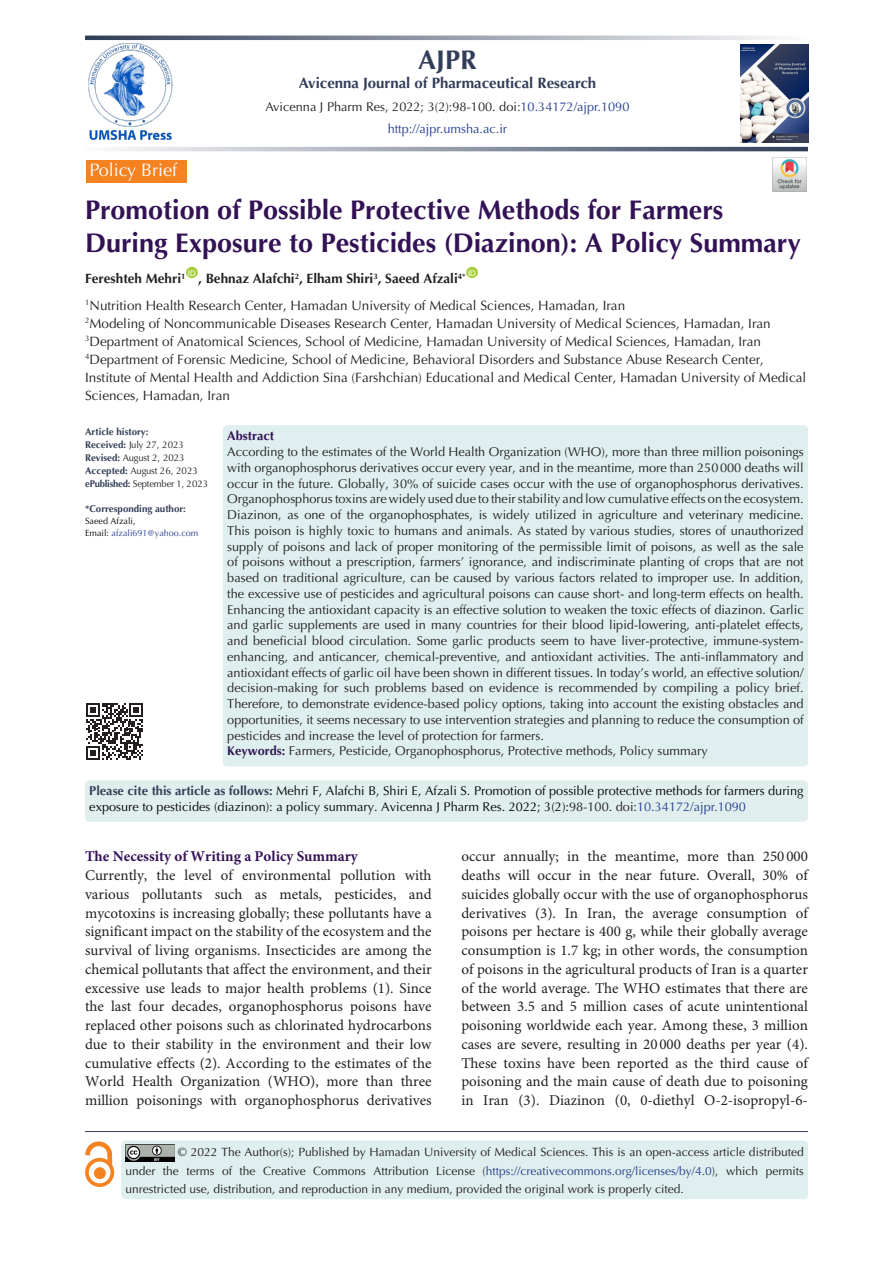
<style>
.page{position:relative;width:893px;height:1263px;background:#fff}
.page>*{position:absolute;margin:0;border:0;box-sizing:border-box;transform-origin:0 0}
.t1{font:700 27px/33px "Optima LT Std";color:#315}
.t2{font:700 27px "Optima LT Std";color:#333d58}
.t3{font:18px "Optima LT Std";color:#fff}
.t4{font:15px/18.8px "Minion Pro";color:#231f20;text-align:justify}
.t5{font:700 15px "Optima LT Std";color:#333d58}
.heading_1{font:700 15px "Minion Pro";color:#315}
.t6{font:13.5px/18px "Optima LT Std";color:#231f20}
.t7{font:700 13.5px "Optima LT Std";color:#231f20}
.t8{font:12.75px/15.8px "Optima LT Std";color:#231f20;text-align:justify}
.t9{font:12.75px/15.8px "Optima LT Std";color:#040503}
.Body_Text{font:12.75px "Optima LT Std";color:#253f8e}
.t10{font:700 12.75px "Optima LT Std";color:#315}
.t11{font:12px/18px "Optima LT Std";color:#221e1f;text-align:justify}
.t12{font:9.75px "Optima LT Std";letter-spacing:-.02em;color:#231f20}
.t13{font:700 9.75px "Optima LT Std";color:#333d58}
.t14{font:9.75px "Optima LT Std";color:#231f20}
.t15{font:9px "Optima LT Std";color:#253f8e}
.t16{font:9px "Optima LT Std";color:#000}
.t17{font:7.8px "Arial";color:#fff}
.s1{color:#253f8e}
.s2{font-weight:700;color:#333d58}
.s3{color:#000}
.s4{font-weight:700;color:#321b54}
.s5{color:#231f20}
</style>
<div class="page">
<hr style="left:85px;top:1131px;width:723px;height:1px;background:#333d58">
<div style="left:121px;top:1140px;width:687px;height:59px;background:#dfeeee;border-radius:4px"></div>
<img style="left:125px;top:1145px;width:49px;height:17px">
<div style="left:186px;top:267px;width:12px;height:11px;background:#a6ce39;border-radius:50%"></div>
<div style="left:466px;top:267px;width:12px;height:11px;background:#a6ce39;border-radius:50%"></div>
<div style="left:86px;top:160px;width:101px;height:22px;background:#f58220"></div>
<img style="left:773px;top:158px;width:34px;height:34px">
<div style="left:85px;top:780px;width:723px;height:42px;background:#e0efee;border-radius:4px"></div>
<svg style="left:115px;top:147px;width:693px;height:4px;background:#9198a6"></svg>
<svg style="left:85px;top:36px;width:694px;height:4px;background:#9198a6"></svg>
<div style="left:94px;top:1168px;width:11px;height:10px;background:#f58220;border-radius:50%"></div>
<div style="left:94px;top:1167px;width:11px;height:12px;border:1px solid #f58220;border-radius:50%"></div>
<div style="left:85px;top:1158px;width:29px;height:29px;border:4px solid #f58220;border-radius:50%"></div>
<svg style="left:86px;top:1142px;width:26px;height:24px"></svg>
<img style="left:88px;top:43px;width:85px;height:97px">
<img style="left:741px;top:45px;width:67px;height:97px">
<div style="left:223px;top:425px;width:585px;height:341px;background:#dfeeee;border-radius:4px"></div>
<svg style="left:87px;top:703px;width:56px;height:57px"></svg>
<p class="t3" style="left:90px;top:160px;width:89px">Policy Brief</p>
<p class="t2" style="left:418px;top:44px;width:60px">AJPR</p>
<p class="t5" style="left:299px;top:74px;width:299px">Avicenna Journal of Pharmaceutical Research</p>
<p class="t8" style="left:265px;top:99px;width:366px">Avicenna J Pharm Res, 2022; 3(2):98-100. doi:<span class="s1">10.34172/ajpr.1090</span></p>
<p class="Body_Text" style="left:388px;top:122px;width:121px">http://ajpr.umsha.ac.ir</p>
<p class="t1" style="left:85px;top:194px;width:717px">Promotion of Possible Protective Methods for Farmers<br>During Exposure to Pesticides (Diazinon): A Policy Summary</p>
<p class="t7" style="left:85px;top:271px;width:102px">Fereshteh Mehri<sup>1</sup></p>
<p class="t17" style="left:468px;top:267px;width:9px">ID</p>
<p class="t6" style="left:85px;top:296px;width:542px"><sup>1</sup>Nutrition Health Research Center, Hamadan University of Medical Sciences, Hamadan, Iran</p>
<p class="t6" style="left:85px;top:314px;width:687px"><sup>2</sup>Modeling of Noncommunicable Diseases Research Center, Hamadan University of Medical Sciences, Hamadan, Iran</p>
<p class="t6" style="left:85px;top:332px;width:677px"><sup>3</sup>Department of Anatomical Sciences, School of Medicine, Hamadan University of Medical Sciences, Hamadan, Iran</p>
<p class="t6" style="left:85px;top:350px;width:723px"><sup>4</sup>Department of Forensic Medicine, School of Medicine, Behavioral Disorders and Substance Abuse Research Center,<br>Institute of Mental Health and Addiction Sina (Farshchian) Educational and Medical Center, Hamadan University of Medical<br>Sciences, Hamadan, Iran</p>
<p class="t17" style="left:188px;top:267px;width:9px">ID</p>
<p class="t7" style="left:198px;top:271px;width:269px">, Behnaz Alafchi<sup>2</sup>, Elham Shiri<sup>3</sup>, Saeed Afzali<sup>4*</sup></p>
<p class="t13" style="left:85px;top:425px;width:65px">Article history:</p>
<p class="t14" style="left:85px;top:439px;width:100px"><span class="s2">Received:</span> July 27, 2023</p>
<p class="t12" style="left:85px;top:452px;width:101px"><span class="s2">Revised:</span> August 2, 2023</p>
<p class="t12" style="left:85px;top:465px;width:114px"><span class="s2">Accepted:</span> August 26, 2023</p>
<p class="t12" style="left:85px;top:478px;width:125px"><span class="s2">ePublished:</span> September 1, 2023</p>
<p class="t13" style="left:85px;top:503px;width:102px">*Corresponding author:</p>
<p class="t16" style="left:85px;top:515px;width:52px">Saeed Afzali,</p>
<p class="t15" style="left:85px;top:527px;width:115px"><span class="s3">Email:</span> afzali691@yahoo.com</p>
<p class="t10" style="left:227px;top:429px;width:48px">Abstract</p>
<p class="t8" style="left:227px;top:444px;width:578px">According to the estimates of the World Health Organization (WHO), more than three million poisonings with organophosphorus derivatives occur every year, and in the meantime, more than 250000 deaths will occur in the future. Globally, 30% of suicide cases occur with the use of organophosphorus derivatives.<br>Organophosphorus toxins are widely used due to their stability and low cumulative effects on the ecosystem.<br>Diazinon, as one of the organophosphates, is widely utilized in agriculture and veterinary medicine.<br>This poison is highly toxic to humans and animals. As stated by various studies, stores of unauthorized supply of poisons and lack of proper monitoring of the permissible limit of poisons, as well as the sale of poisons without a prescription, farmers’ ignorance, and indiscriminate planting of crops that are not based on traditional agriculture, can be caused by various factors related to improper use. In addition, the excessive use of pesticides and agricultural poisons can cause short- and long-term effects on health.<br>Enhancing the antioxidant capacity is an effective solution to weaken the toxic effects of diazinon. Garlic and garlic supplements are used in many countries for their blood lipid-lowering, anti-platelet effects, and beneficial blood circulation. Some garlic products seem to have liver-protective, immune-system&shy;enhancing, and anticancer, chemical-preventive, and antioxidant activities. The anti-inflammatory and antioxidant effects of garlic oil have been shown in different tissues. In today’s world, an effective solution/ decision-making for such problems based on evidence is recommended by compiling a policy brief.<br>Therefore, to demonstrate evidence-based policy options, taking into account the existing obstacles and opportunities, it seems necessary to use intervention strategies and planning to reduce the consumption of pesticides and increase the level of protection for farmers.</p>
<p class="t8" style="left:227px;top:743px;width:482px"><span class="s4">Keywords:</span> Farmers, Pesticide, Organophosphorus, Protective methods, Policy summary</p>
<p class="t9" style="left:89px;top:783px;width:716px"><span class="s2">Please cite this article as follows:</span> Mehri F, Alafchi B, Shiri E, Afzali S. Promotion of possible protective methods for farmers during exposure to pesticides (diazinon): a policy summary. Avicenna J Pharm Res. 2022; 3(2):<span class="s5">98-100</span>. <span class="s5">doi:</span><span class="s1">10.34172/ajpr.1090</span></p>
<p class="t4" style="left:461px;top:848px;width:348px">occur annually; in the meantime, more than 250 000 deaths will occur in the near future. Overall, 30% of suicides globally occur with the use of organophosphorus derivatives (3). In Iran, the average consumption of poisons per hectare is 400 g, while their globally average consumption is 1.7 kg; in other words, the consumption of poisons in the agricultural products of Iran is a quarter of the world average. The WHO estimates that there are between 3.5 and 5 million cases of acute unintentional poisoning worldwide each year. Among these, 3 million cases are severe, resulting in 20 000 deaths per year (4).<br>These toxins have been reported as the third cause of poisoning and the main cause of death due to poisoning in Iran (3). Diazinon (0, 0-diethyl O-2-isopropyl-6-</p>
<p class="t11" style="left:125px;top:1143px;width:680px;text-indent:52px"><span class="s5">© 2022 The Author(s); Published by Hamadan University of Medical Sciences.</span> This is an open-access article distributed under the terms of the Creative Commons Attribution License (<span class="s1">https://creativecommons.org/licenses/by/4.0</span>), which permits unrestricted use, distribution, and reproduction in any medium, provided the original work is properly cited.</p>
<p class="heading_1" style="left:85px;top:846px;width:274px">The Necessity of Writing a Policy Summary</p>
<p class="t4" style="left:85px;top:866px;width:348px">Currently, the level of environmental pollution with various pollutants such as metals, pesticides, and mycotoxins is increasing globally; these pollutants have a significant impact on the stability of the ecosystem and the survival of living organisms. Insecticides are among the chemical pollutants that affect the environment, and their excessive use leads to major health problems (1). Since the last four decades, organophosphorus poisons have replaced other poisons such as chlorinated hydrocarbons due to their stability in the environment and their low cumulative effects (2). According to the estimates of the World Health Organization (WHO), more than three million poisonings with organophosphorus derivatives</p>
</div>
